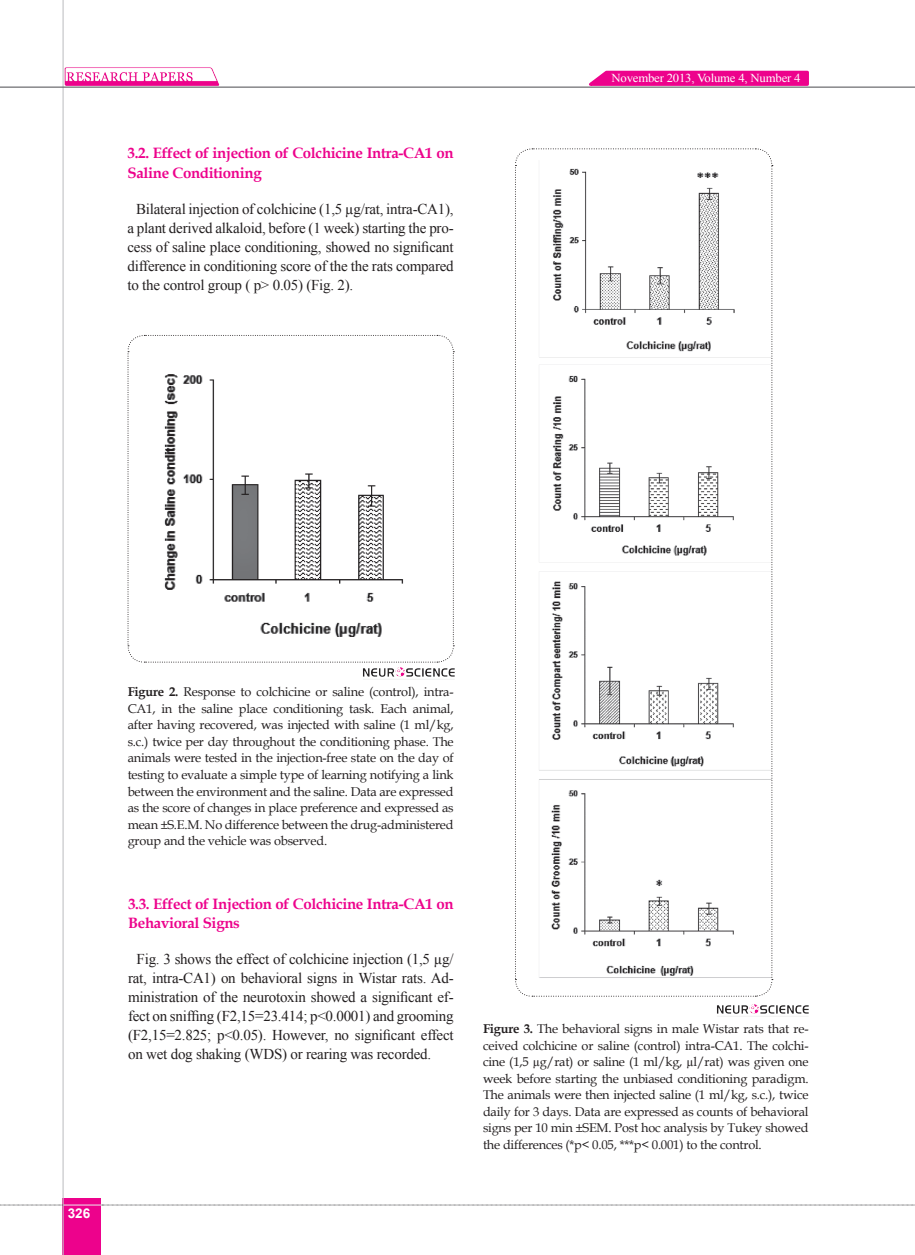
<style>
.page{position:relative;width:915px;height:1255px;background:#fff}
.page>*{position:absolute;margin:0;border:0;box-sizing:border-box;transform-origin:0 0}
.matn-en{font:15px/19px "Times New Roman";letter-spacing:-.015em;color:#231f20;text-align:justify}
.Titr-2{font:700 15px/19px "Book Antiqua";letter-spacing:-.02em;color:#ed028c}
.t1{font:700 13.5px "Arial";color:#fff}
.zirnevis{font:12.75px/16.5px "Book Antiqua";letter-spacing:-.015em;color:#231f20;text-align:justify}
.t2{font:12.15px "Times New Roman";letter-spacing:-.015em;color:#fff;scale:1.05 1}
.s1{font-weight:700}
</style>
<div class="page">
<img style="left:64px;top:67px;width:157px;height:20px">
<div style="left:63px;top:1198px;width:38px;height:56px;background:#ed028c"></div>
<hr style="left:62px;top:0;width:2px;height:1254px;background:#c2c3c6">
<hr style="left:0;top:87px;width:914px;height:1px;background:#5f5f62">
<hr style="left:63px;top:1204px;width:38px;height:1px;background:#ececee">
<svg style="left:0;top:1204px;width:63px;height:1px"></svg>
<svg style="left:102px;top:1204px;width:813px;height:1px"></svg>
<svg style="left:581px;top:70px;width:229px;height:17px;background:#eb299b"></svg>
<svg style="left:127px;top:335px;width:327px;height:327px"></svg>
<img style="left:363px;top:667px;width:91px;height:13px">
<img style="left:717px;top:1004px;width:91px;height:13px">
<svg style="left:515px;top:148px;width:257px;height:848px"></svg>
<p class="Titr-2" style="left:127px;top:144px;width:327px">3.2. Effect of injection of Colchicine Intra-CA1 on<br>Saline Conditioning</p>
<p class="matn-en" style="left:127px;top:199px;width:327px;text-indent:9px">Bilateral injection of colchicine (1,5 µg/rat, intra-CA1), a plant derived alkaloid, before (1 week) starting the pro&shy;cess of saline place conditioning, showed no significant difference in conditioning score of the the rats compared to the control group ( p&gt; 0.05) (Fig. 2).</p>
<p class="t2" style="left:611px;top:70px;width:181px">November 2013, Volume 4, Number 4</p>
<p class="t1" style="left:68px;top:1204px;width:24px">326</p>
<p class="zirnevis" style="left:128px;top:683px;width:327px"><span class="s1">Figure 2.</span> Response to colchicine or saline (control), intra-CA1, in the saline place conditioning task. Each animal, after having recovered, was injected with saline (1 ml/kg, s.c.) twice per day throughout the conditioning phase. The animals were tested in the injection-free state on the day of testing to evaluate a simple type of learning notifying a link between the environment and the saline. Data are expressed as the score of changes in place preference and expressed as mean ±S.E.M. No difference between the drug-administered group and the vehicle was observed.</p>
<p class="Titr-2" style="left:128px;top:894px;width:327px">3.3. Effect of Injection of Colchicine Intra-CA1 on<br>Behavioral Signs</p>
<p class="matn-en" style="left:128px;top:949px;width:327px;text-indent:9px">Fig. 3 shows the effect of colchicine injection (1,5 µg/ rat, intra-CA1) on behavioral signs in Wistar rats. Ad&shy;ministration of the neurotoxin showed a significant ef&shy;fect on sniffing (F2,15=23.414; p&lt;0.0001) and grooming (F2,15=2.825; p&lt;0.05). However, no significant effect on wet dog shaking (WDS) or rearing was recorded.</p>
<p class="zirnevis" style="left:483px;top:1020px;width:327px"><span class="s1">Figure 3.</span> The behavioral signs in male Wistar rats that re&shy;ceived colchicine or saline (control) intra-CA1. The colchi&shy;cine (1,5 µg/rat) or saline (1 ml/kg, µl/rat) was given one week before starting the unbiased conditioning paradigm.<br>The animals were then injected saline (1 ml/kg, s.c.), twice daily for 3 days. Data are expressed as counts of behavioral signs per 10 min ±SEM. Post hoc analysis by Tukey showed the differences (*p&lt; 0.05, ***p&lt; 0.001) to the control.</p>
</div>
